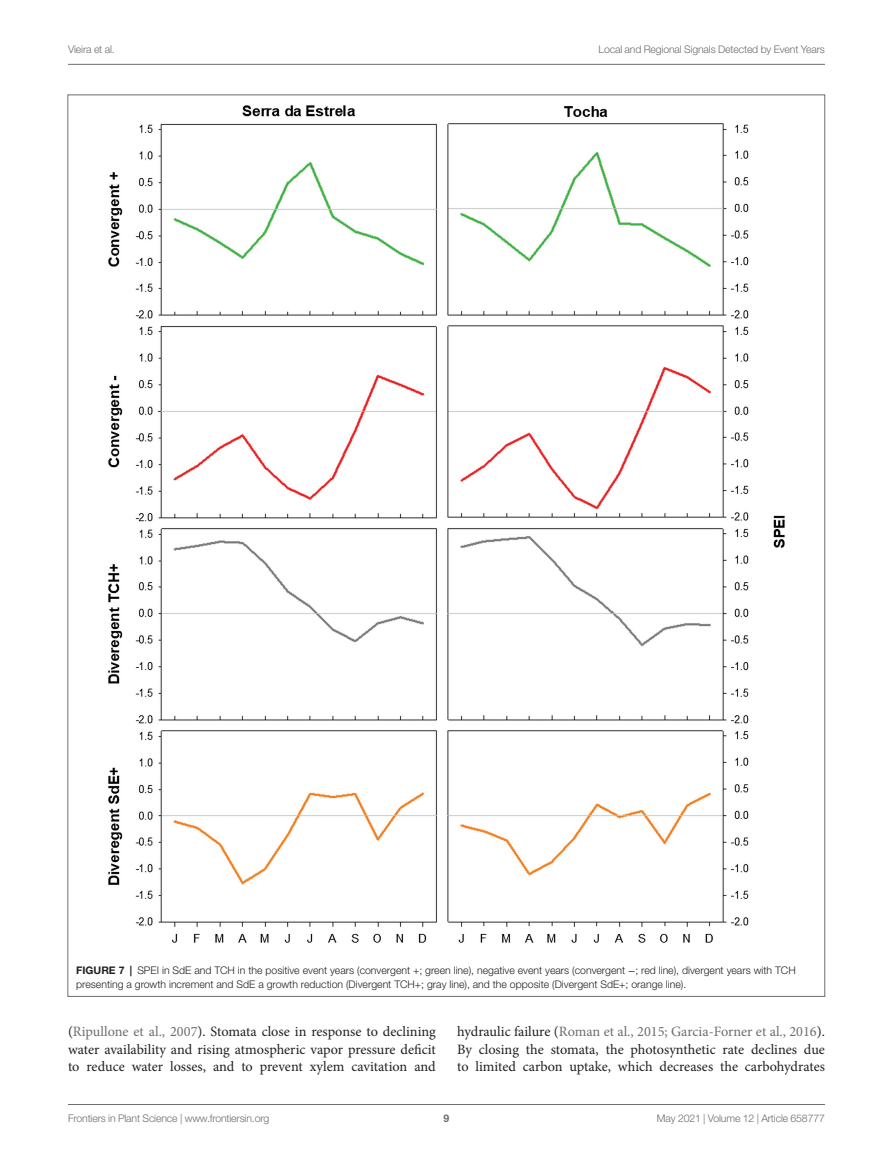
<style>
.page{position:relative;width:893px;height:1170px;background:#fff}
.page>*{position:absolute;margin:0;border:0;box-sizing:border-box;transform-origin:0 0}
.TEXT{font:14.25px/17.2px "Minion Pro";color:#231f20;text-align:justify}
.FIG_LEG{font:300 10.5px/14.2px "Helvetica Neue LT Std";color:#231f20}
.t1{font:300 10.5px "Helvetica Neue LT Std";letter-spacing:-.015em;color:#6c6d70}
.t2{font:700 10.5px "Helvetica Neue LT Std";color:#6c6d70}
.s1{font-weight:700}
.s2{font-family:"STIX General";font-weight:400}
.s3{color:#6c6d70}
</style>
<div class="page">
<hr style="left:68px;top:64px;width:757px;height:1px;background:#6c6d70">
<hr style="left:68px;top:1104px;width:757px;height:1px;background:#6c6d70">
<img style="left:108px;top:105px;width:677px;height:838px">
<p class="t1" style="left:68px;top:42px;width:48px">Vieira et al.</p>
<p class="t1" style="left:599px;top:42px;width:228px">Local and Regional Signals Detected by Event Years</p>
<p class="FIG_LEG" style="left:76px;top:962px;width:721px"><span class="s1">FIGURE 7 |</span> SPEI in SdE and TCH in the positive event years (convergent +; green line), negative event years (convergent <span class="s2">−</span>; red line), divergent years with TCH presenting a growth increment and SdE a growth reduction (Divergent TCH+; gray line), and the opposite (Divergent SdE+; orange line).</p>
<p class="TEXT" style="left:68px;top:1023px;width:369px">(<span class="s3">Ripullone et al., 2007</span>). Stomata close in response to declining water availability and rising atmospheric vapor pressure deficit to reduce water losses, and to prevent xylem cavitation and</p>
<p class="TEXT" style="left:457px;top:1023px;width:369px">hydraulic failure (<span class="s3">Roman et al., 2015; Garcia-Forner et al., 2016</span>).<br>By closing the stomata, the photosynthetic rate declines due to limited carbon uptake, which decreases the carbohydrates</p>
<p class="t1" style="left:68px;top:1111px;width:203px">Frontiers in Plant Science | www.frontiersin.org</p>
<p class="t2" style="left:444px;top:1111px;width:7px">9</p>
<p class="t1" style="left:657px;top:1111px;width:169px">May 2021 | Volume 12 | Article 658777</p>
</div>
